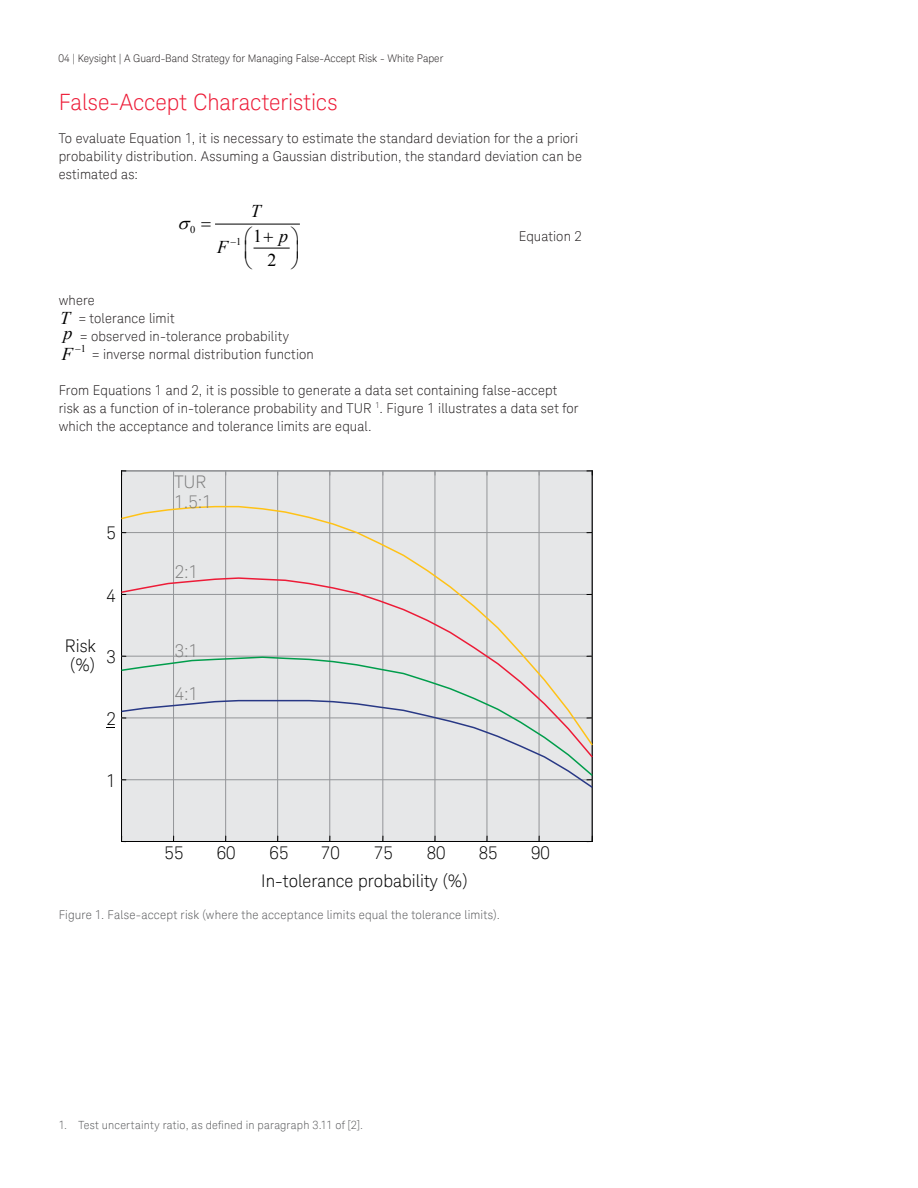
<style>
.page{position:relative;width:918px;height:1188px;background:#fff}
.page>*{position:absolute;margin:0;border:0;box-sizing:border-box;transform-origin:0 0}
.K_Heading_1{font:300 22.5px "Keysight Sans";color:#ed1a36}
.t1{font:italic 18px "Times New Roman";color:#000}
.t2{font:18px "Times New Roman";color:#000}
.t3{font:300 17.4px/19.2px "Keysight Sans";color:#000;text-align:center}
.t4{font:300 17.4px/19.2px "Keysight Sans";color:#7e7e7e}
.K_Body_Text{font:300 13.5px/18px "Keysight Sans";letter-spacing:.01em;color:#231f20}
.K_Diagrams_and_Figur{font:300 12px "Keysight Sans";letter-spacing:.015em;color:#57585a}
.t5{font:300 11.25px "Keysight Sans";letter-spacing:.02em;color:#57585a}
.t6{font:300 10.5px "Keysight Sans";color:#231f20}
.t7{font:10.35px "Times New Roman";color:#000}
</style>
<div class="page">
<hr style="left:254px;top:248px;width:35px;height:1px;background:#000">
<hr style="left:216px;top:224px;width:83px;height:1px;background:#000">
<div style="left:122px;top:471px;width:470px;height:370px;background:#e6e7e8"></div>
<hr style="left:121px;top:471px;width:1px;height:370px;background:#000">
<hr style="left:173px;top:471px;width:1px;height:370px;background:#939598">
<hr style="left:225px;top:471px;width:1px;height:370px;background:#939598">
<hr style="left:277px;top:471px;width:1px;height:370px;background:#939598">
<hr style="left:329px;top:471px;width:1px;height:370px;background:#939598">
<hr style="left:382px;top:471px;width:1px;height:370px;background:#939598">
<hr style="left:435px;top:471px;width:1px;height:370px;background:#939598">
<hr style="left:487px;top:471px;width:1px;height:370px;background:#939598">
<hr style="left:539px;top:471px;width:1px;height:370px;background:#939598">
<hr style="left:592px;top:471px;width:1px;height:370px;background:#000">
<hr style="left:122px;top:841px;width:470px;height:1px;background:#000">
<hr style="left:122px;top:470px;width:470px;height:1px;background:#939598">
<svg style="left:121px;top:505px;width:472px;height:194px"></svg>
<svg style="left:106px;top:699px;width:487px;height:90px"></svg>
<p class="t6" style="left:59px;top:52px;width:386px">04 | Keysight | A Guard-Band Strategy for Managing False-Accept Risk - White Paper</p>
<p class="K_Heading_1" style="left:59px;top:89px;width:280px">False-Accept Characteristics</p>
<p class="K_Body_Text" style="left:59px;top:129px;width:525px">To evaluate Equation 1, it is necessary to estimate the standard deviation for the a priori probability distribution. Assuming a Gaussian distribution, the standard deviation can be estimated as:</p>
<p class="t1" style="left:251px;top:199px;width:12px">T</p>
<p class="t7" style="left:190px;top:223px;width:7px">0</p>
<p class="t7" style="left:236px;top:234px;width:27px">1 <sup>1</sup></p>
<p class="t1" style="left:279px;top:223px;width:10px">p</p>
<p class="t1" style="left:217px;top:234px;width:21px">F−</p>
<p class="t2" style="left:267px;top:248px;width:10px">2</p>
<p class="K_Body_Text" style="left:519px;top:227px;width:65px">Equation 2</p>
<p class="K_Body_Text" style="left:59px;top:291px;width:38px">where</p>
<p class="t1" style="left:60px;top:306px;width:12px">T</p>
<p class="K_Body_Text" style="left:79px;top:309px;width:97px">= tolerance limit</p>
<p class="t1" style="left:64px;top:321px;width:10px">p</p>
<p class="K_Body_Text" style="left:80px;top:327px;width:210px">= observed in-tolerance probability</p>
<p class="t7" style="left:81px;top:342px;width:7px">1</p>
<p class="t1" style="left:62px;top:342px;width:21px">F−</p>
<p class="K_Body_Text" style="left:92px;top:345px;width:223px">= inverse normal distribution function</p>
<p class="K_Body_Text" style="left:59px;top:381px;width:521px">From Equations 1 and 2, it is possible to generate a data set containing false-accept risk as a function of in-tolerance probability and TUR <sup>1</sup>. Figure 1 illustrates a data set for which the acceptance and tolerance limits are equal.</p>
<p class="t3" style="left:106px;top:524px;width:11px">5</p>
<p class="t3" style="left:106px;top:586px;width:11px">4</p>
<p class="t3" style="left:65px;top:636px;width:33px">Risk (%)</p>
<p class="t3" style="left:106px;top:647px;width:11px">3</p>
<p class="t3" style="left:106px;top:709px;width:11px">2</p>
<p class="t3" style="left:106px;top:771px;width:11px">1</p>
<p class="t4" style="left:174px;top:473px;width:39px">TUR<br>1.5:1</p>
<p class="t4" style="left:175px;top:562px;width:25px">2:1</p>
<p class="t4" style="left:175px;top:641px;width:25px">3:1</p>
<p class="t4" style="left:175px;top:685px;width:25px">4:1</p>
<p class="t3" style="left:165px;top:843px;width:20px">55</p>
<p class="t3" style="left:217px;top:843px;width:20px">60</p>
<p class="t3" style="left:270px;top:843px;width:20px">65</p>
<p class="t3" style="left:321px;top:843px;width:20px">70</p>
<p class="t3" style="left:374px;top:843px;width:20px">75</p>
<p class="t3" style="left:427px;top:843px;width:20px">80</p>
<p class="t3" style="left:479px;top:843px;width:20px">85</p>
<p class="t3" style="left:531px;top:843px;width:20px">90</p>
<p class="t3" style="left:261px;top:871px;width:208px">In-tolerance probability (%)</p>
<p class="K_Diagrams_and_Figur" style="left:59px;top:908px;width:443px">Figure 1. False-accept risk (where the acceptance limits equal the tolerance limits).</p>
<p class="t5" style="left:59px;top:1118px;width:306px">1. Test uncertainty ratio, as defined in paragraph 3.11 of [2].</p>
</div>
